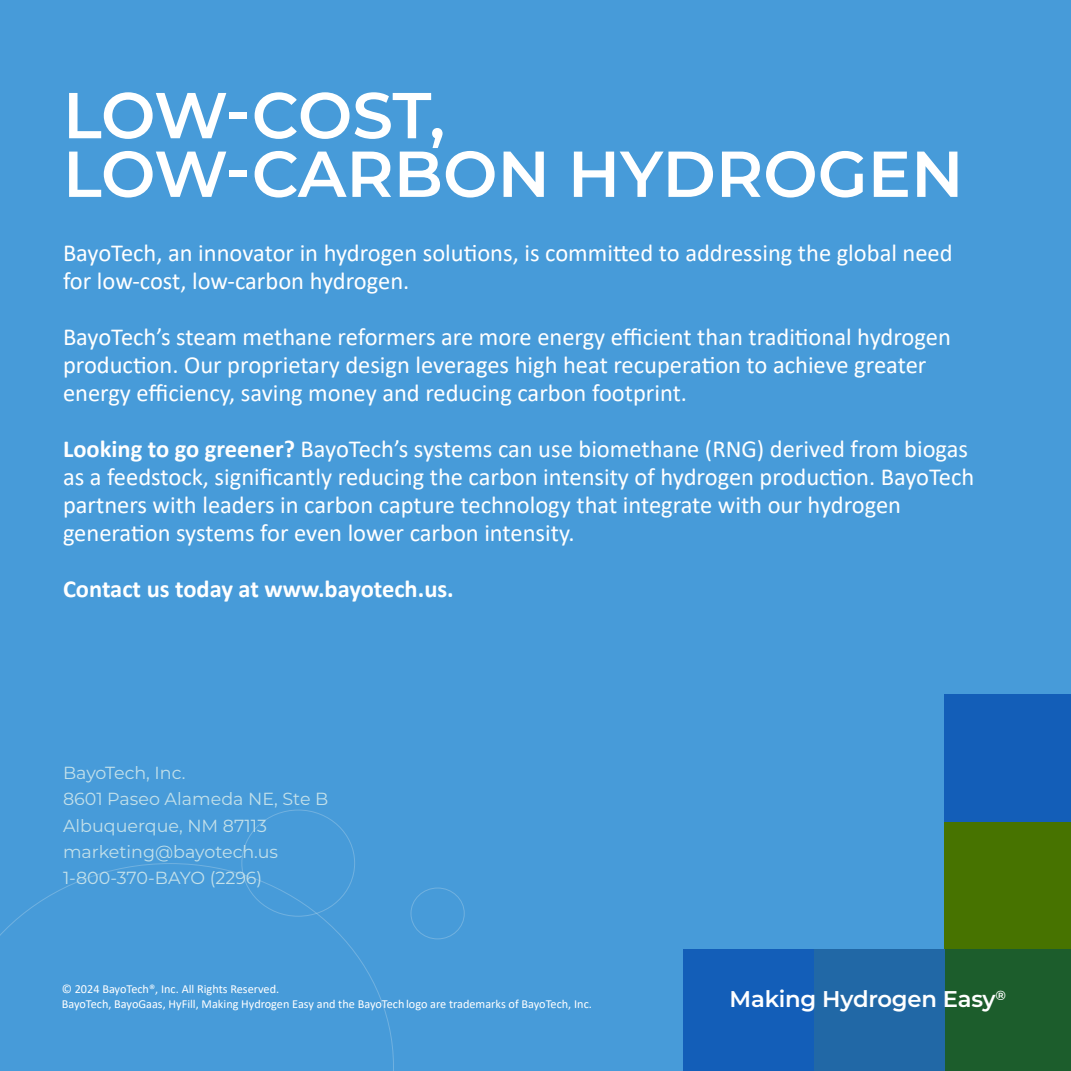
<style>
.page{position:relative;width:1071px;height:1071px;background:#479bd9}
.page>*{position:absolute;margin:0;border:0;box-sizing:border-box;transform-origin:0 0}
.Light_Blue_Main_Headers{font:600 64.75px "Montserrat";color:#fff}
.White_Body_Text{font:24.5px/28px "Calibri";color:#fff}
.White_Body_Text-2{font:700 24.5px "Calibri";color:#fff}
.Feature_Bullet_List{font:600 22.75px "Montserrat";letter-spacing:-.01em;color:#fff}
.White_SubMain_Headers{font:17.5px "Montserrat";color:#c2e0ea}
.Trademark_Content{font:12.25px "Calibri";color:#fff}
.s1{font-weight:700}
</style>
<div class="page">
<div style="left:945px;top:949px;width:126px;height:122px;background:#1c5d2c"></div>
<div style="left:814px;top:949px;width:131px;height:122px;background:#2168a6"></div>
<div style="left:684px;top:949px;width:130px;height:122px;background:#135eb8"></div>
<div style="left:945px;top:822px;width:126px;height:127px;background:#477300"></div>
<div style="left:945px;top:694px;width:126px;height:128px;background:#135eb8"></div>
<svg style="left:0;top:863px;width:394px;height:208px"></svg>
<div style="left:411px;top:888px;width:54px;height:51px;border:1px solid #ddeaf0;border-radius:50%"></div>
<p class="Light_Blue_Main_Headers" style="left:63px;top:69px;width:384px">LOW-COST,</p>
<p class="Light_Blue_Main_Headers" style="left:63px;top:128px;width:902px">LOW-CARBON HYDROGEN</p>
<p class="White_Body_Text" style="left:63px;top:238px;width:891px">BayoTech, an innovator in hydrogen solutions, is committed to addressing the global need for low-cost, low-carbon hydrogen.</p>
<p class="White_Body_Text" style="left:63px;top:322px;width:889px">BayoTech’s steam methane reformers are more energy efficient than traditional hydrogen production. Our proprietary design leverages high heat recuperation to achieve greater energy efficiency, saving money and reducing carbon footprint.</p>
<p class="White_Body_Text" style="left:63px;top:434px;width:913px"><span class="s1">Looking to go greener?</span> BayoTech’s systems can use biomethane (RNG) derived from biogas as a feedstock, significantly reducing the carbon intensity of hydrogen production. BayoTech partners with leaders in carbon capture technology that integrate with our hydrogen generation systems for even lower carbon intensity.</p>
<p class="White_Body_Text-2" style="left:63px;top:571px;width:392px">Contact us today at www.bayotech.us.</p>
<p class="White_SubMain_Headers" style="left:63px;top:761px;width:124px">BayoTech, Inc.</p>
<p class="White_SubMain_Headers" style="left:63px;top:787px;width:267px">8601 Paseo Alameda NE, Ste B</p>
<p class="White_SubMain_Headers" style="left:63px;top:813px;width:206px">Albuquerque, NM 87113</p>
<p class="White_SubMain_Headers" style="left:63px;top:840px;width:217px">marketing@bayotech.us</p>
<p class="White_SubMain_Headers" style="left:63px;top:866px;width:201px">1-800-370-BAYO (2296)</p>
<p class="Trademark_Content" style="left:62px;top:980px;width:219px">© 2024 BayoTech®, Inc. All Rights Reserved.</p>
<p class="Trademark_Content" style="left:62px;top:995px;width:532px">BayoTech, BayoGaas, HyFill, Making Hydrogen Easy and the BayoTech logo are trademarks of BayoTech, Inc.</p>
<p class="Feature_Bullet_List" style="left:730px;top:983px;width:278px">Making Hydrogen Easy<sup>®</sup></p>
</div>
